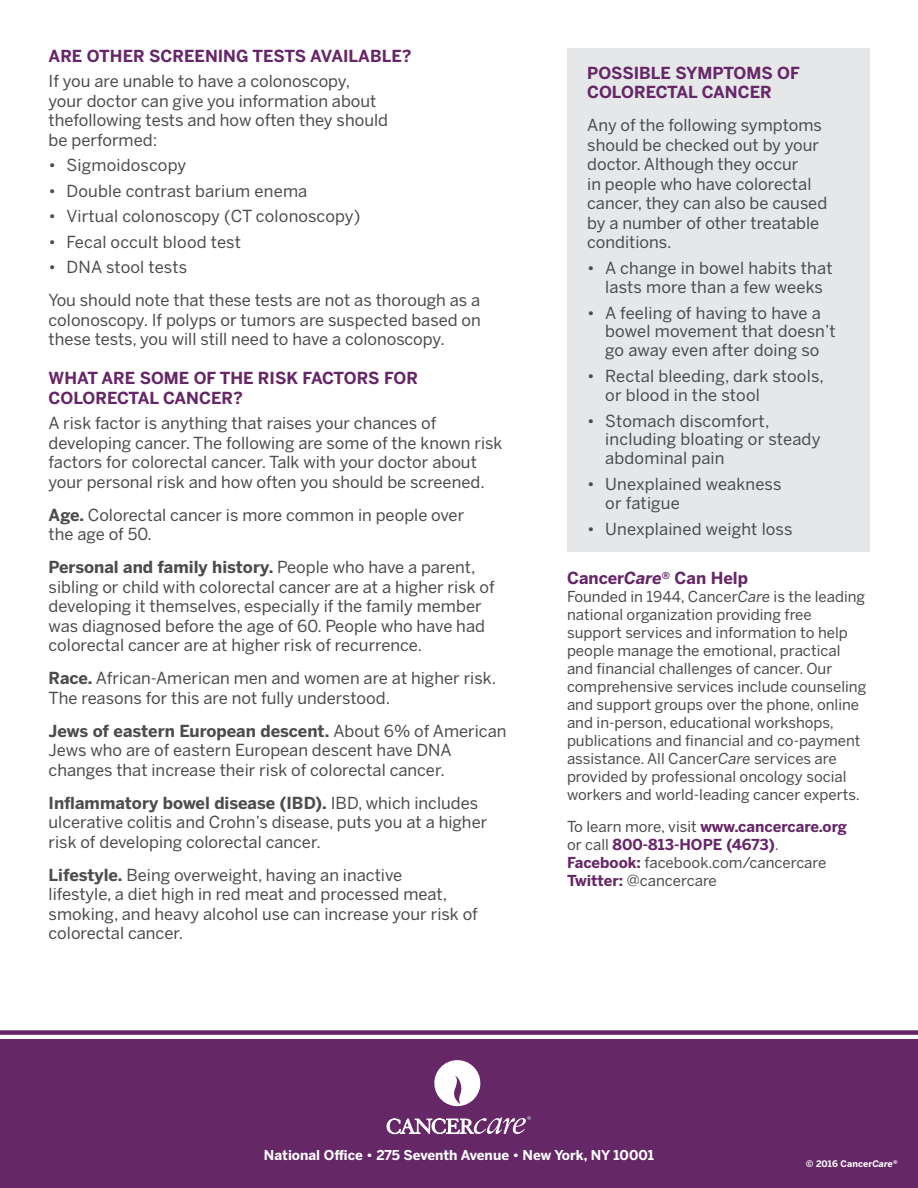
<style>
.page{position:relative;width:918px;height:1188px;background:#fff}
.page>*{position:absolute;margin:0;border:0;box-sizing:border-box;transform-origin:0 0}
.Leadder{font:16.5px/19.5px "Benton Sans";color:#4b4c4d}
.Body_-_bullets{font:16.5px/19.5px "Benton Sans";letter-spacing:.01em;color:#4b4c4d}
.Leadder-2{font:700 16.5px/19.5px "Benton Sans";color:#652766}
.Leadder-3{font:15px/18px "Benton Sans";color:#4b4c4d}
.Leadder-4{font:700 15px/18px "Benton Sans";color:#652766}
.t1{font:700 13.5px "Benton Sans";color:#fff}
.Leadder-5{font:700 9px "Benton Sans";letter-spacing:.01em;color:#fff}
.s1{font-weight:700}
.s2{font-style:italic}
.s3{font-weight:400;color:#4b4c4d}
.s4{font-weight:700;color:#652766}
</style>
<div class="page">
<div style="left:567px;top:49px;width:302px;height:503px;background:#e6e7e9"></div>
<div style="left:0;top:1040px;width:918px;height:148px;background:#652766"></div>
<svg style="left:434px;top:1060px;width:47px;height:47px"></svg>
<svg style="left:387px;top:1116px;width:144px;height:18px"></svg>
<div style="left:0;top:1030px;width:918px;height:5px;background:#652766"></div>
<p class="Leadder-2" style="left:49px;top:46px;width:365px">ARE OTHER SCREENING TESTS AVAILABLE?</p>
<p class="Leadder" style="left:49px;top:71px;width:341px">If you are unable to have a colonoscopy, your doctor can give you information about thefollowing tests and how often they should be performed:</p>
<p class="Body_-_bullets" style="left:49px;top:155px;width:139px">• Sigmoidoscopy</p>
<p class="Body_-_bullets" style="left:49px;top:181px;width:260px">• Double contrast barium enema</p>
<p class="Body_-_bullets" style="left:49px;top:206px;width:313px">• Virtual colonoscopy (CT colonoscopy)</p>
<p class="Body_-_bullets" style="left:49px;top:232px;width:194px">• Fecal occult blood test</p>
<p class="Body_-_bullets" style="left:49px;top:257px;width:140px">• DNA stool tests</p>
<p class="Leadder" style="left:49px;top:290px;width:434px;text-align:justify">You should note that these tests are not as thorough as a colonoscopy. If polyps or tumors are suspected based on these tests, you will still need to have a colonoscopy.</p>
<p class="Leadder-2" style="left:49px;top:368px;width:371px">WHAT ARE SOME OF THE RISK FACTORS FOR<br>COLORECTAL CANCER?</p>
<p class="Leadder" style="left:49px;top:413px;width:455px">A risk factor is anything that raises your chances of developing cancer. The following are some of the known risk factors for colorectal cancer. Talk with your doctor about your personal risk and how often you should be screened.</p>
<p class="Leadder" style="left:49px;top:505px;width:417px"><span class="s1">Age.</span> Colorectal cancer is more common in people over the age of 50.</p>
<p class="Leadder" style="left:49px;top:557px;width:448px"><span class="s1">Personal and family history.</span> People who have a parent, sibling or child with colorectal cancer are at a higher risk of developing it themselves, especially if the family member was diagnosed before the age of 60. People who have had colorectal cancer are at higher risk of recurrence.</p>
<p class="Leadder" style="left:49px;top:668px;width:449px"><span class="s1">Race.</span> African-American men and women are at higher risk.<br>The reasons for this are not fully understood.</p>
<p class="Leadder" style="left:49px;top:721px;width:459px"><span class="s1">Jews of eastern European descent.</span> About 6% of American<br>Jews who are of eastern European descent have DNA changes that increase their risk of colorectal cancer.</p>
<p class="Leadder" style="left:49px;top:793px;width:440px"><span class="s1">Inflammatory bowel disease (IBD).</span> IBD, which includes ulcerative colitis and Crohn’s disease, puts you at a higher risk of developing colorectal cancer.</p>
<p class="Leadder" style="left:49px;top:865px;width:431px"><span class="s1">Lifestyle.</span> Being overweight, having an inactive<br>lifestyle, a diet high in red meat and processed meat, smoking, and heavy alcohol use can increase your risk of colorectal cancer.</p>
<p class="Leadder-2" style="left:587px;top:63px;width:214px">POSSIBLE SYMPTOMS OF<br>COLORECTAL CANCER</p>
<p class="Leadder" style="left:587px;top:115px;width:242px">Any of the following symptoms should be checked out by your doctor. Although they occur<br>in people who have colorectal cancer, they can also be caused by a number of other treatable conditions.</p>
<p class="Body_-_bullets" style="left:587px;top:258px;width:247px;text-align:center">• A change in bowel habits that lasts more than a few weeks</p>
<p class="Body_-_bullets" style="left:605px;top:304px;width:232px;line-height:18px;text-indent:-18px">• A feeling of having to have a bowel movement that doesn’t</p>
<p class="Body_-_bullets" style="left:605px;top:340px;width:216px">go away even after doing so</p>
<p class="Body_-_bullets" style="left:605px;top:366px;width:220px;text-indent:-18px">• Rectal bleeding, dark stools, or blood in the stool</p>
<p class="Body_-_bullets" style="left:605px;top:412px;width:217px;line-height:18px;text-indent:-18px">• Stomach discomfort, including bloating or steady</p>
<p class="Body_-_bullets" style="left:605px;top:448px;width:121px">abdominal pain</p>
<p class="Body_-_bullets" style="left:605px;top:474px;width:178px;text-indent:-18px">• Unexplained weakness or fatigue</p>
<p class="Body_-_bullets" style="left:587px;top:519px;width:207px">• Unexplained weight loss</p>
<p class="Leadder-2" style="left:567px;top:568px;width:183px">Cancer<span class="s2">Care</span><sup>®</sup> Can Help</p>
<p class="Leadder-3" style="left:567px;top:588px;width:301px">Founded in 1944, Cancer<span class="s2">Care</span> is the leading national organization providing free support services and information to help people manage the emotional, practical and financial challenges of cancer. Our comprehensive services include counseling and support groups over the phone, online and in-person, educational workshops, publications and financial and co-payment assistance. All Cancer<span class="s2">Care</span> services are provided by professional oncology social workers and world-leading cancer experts.</p>
<p class="Leadder-4" style="left:567px;top:817px;width:281px"><span class="s3">To learn more, visit</span> www.cancercare.org <span class="s3">or call</span> 800-813-HOPE (4673)<span class="s3">.</span></p>
<p class="Leadder-3" style="left:567px;top:853px;width:261px"><span class="s4">Facebook:</span> facebook.com/cancercare</p>
<p class="Leadder-3" style="left:567px;top:871px;width:151px"><span class="s4">Twitter:</span> @cancercare</p>
<p class="t1" style="left:264px;top:1147px;width:392px">National Office • 275 Seventh Avenue • New York, NY 10001</p>
<p class="Leadder-5" style="left:806px;top:1158px;width:94px">© 2016 Cancer<span class="s2">Care</span><sup>®</sup></p>
</div>
